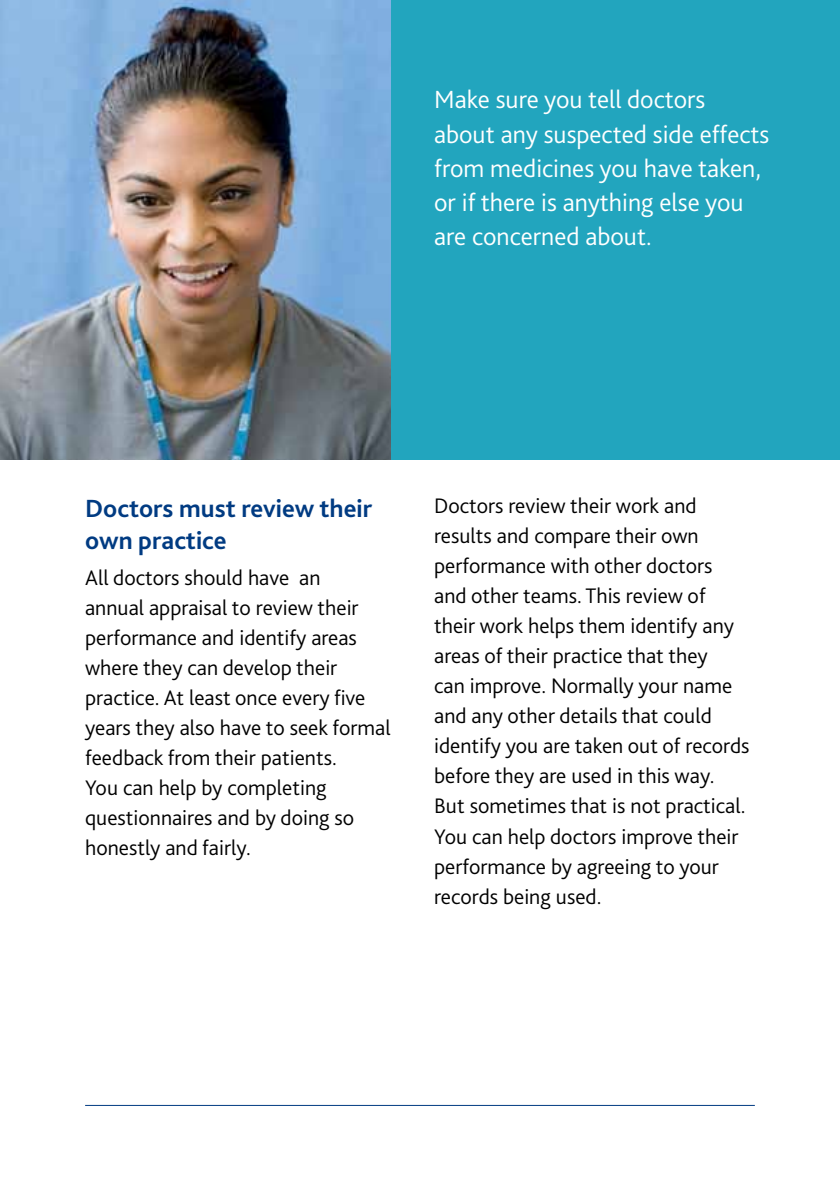
<style>
.page{position:relative;width:840px;height:1191px;background:#fff}
.page>*{position:absolute;margin:0;border:0;box-sizing:border-box;transform-origin:0 0}
.t1{font:300 26px/34px "Bliss 2";color:#fff}
.t2{font:700 26px/32px "Bliss 2";color:#013b82}
.t3{font:300 22px/30px "Bliss 2";color:#000}
</style>
<div class="page">
<hr style="left:85px;top:1105px;width:669px;height:1px;background:#013b82">
<div style="left:390px;top:0;width:449px;height:459px;background:#22a5be"></div>
<img style="left:0;top:0;width:390px;height:459px">
<p class="t1" style="left:434px;top:82px;width:336px">Make sure you tell doctors about any suspected side effects from medicines you have taken, or if there is anything else you are concerned about.</p>
<p class="t2" style="left:85px;top:491px;width:288px">Doctors must review their own practice</p>
<p class="t3" style="left:85px;top:561px;width:307px">All doctors should have an<br>annual appraisal to review their performance and identify areas where they can develop their practice. At least once every five years they also have to seek formal feedback from their patients.<br>You can help by completing questionnaires and by doing so honestly and fairly.</p>
<p class="t3" style="left:434px;top:490px;width:317px">Doctors review their work and results and compare their own performance with other doctors and other teams. This review of their work helps them identify any areas of their practice that they<br>can improve. Normally your name and any other details that could identify you are taken out of records before they are used in this way.<br>But sometimes that is not practical.<br>You can help doctors improve their performance by agreeing to your records being used.</p>
</div>
